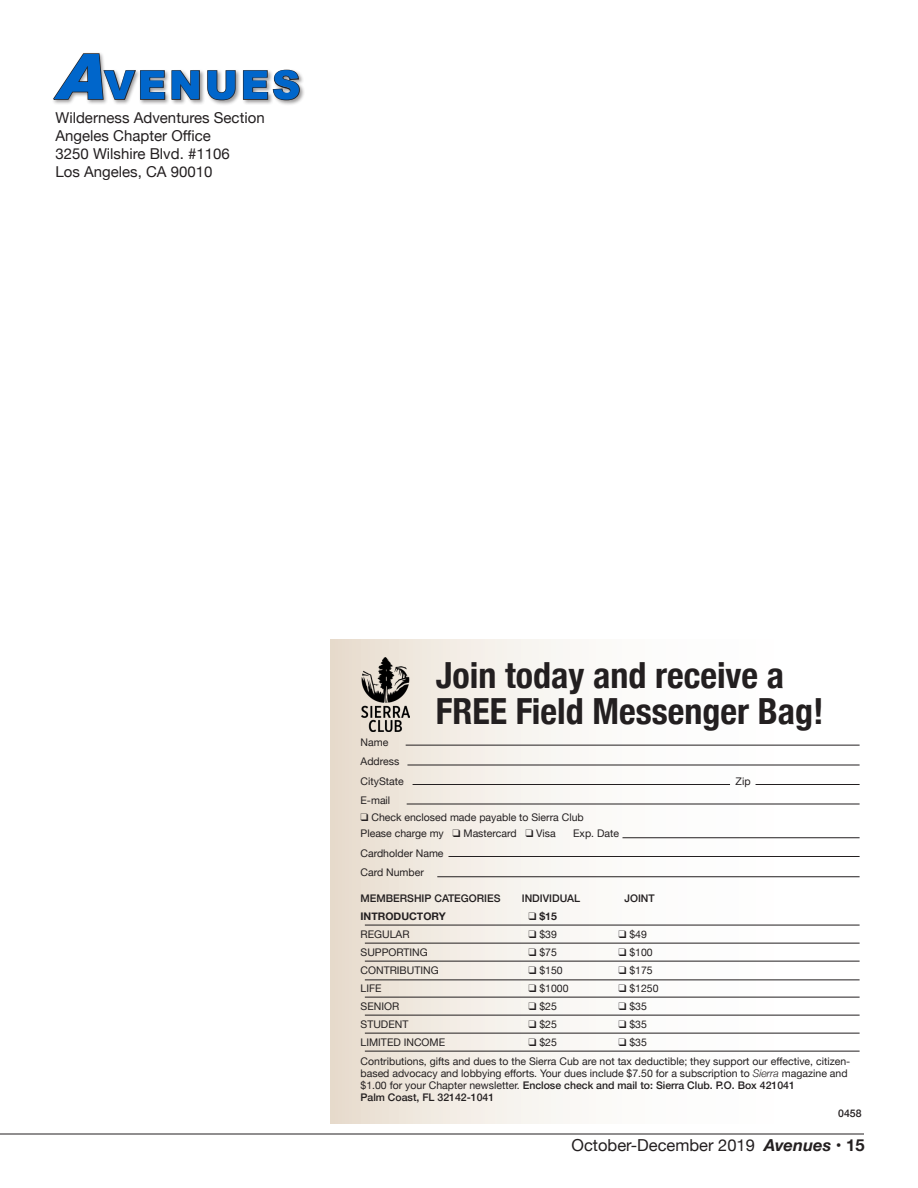
<style>
.page{position:relative;width:918px;height:1188px;background:#fff}
.page>*{position:absolute;margin:0;border:0;box-sizing:border-box;transform-origin:0 0}
.t1{font:900 39.45px "Arial";letter-spacing:.075em;color:#0066cb}
.t2{font:700 condensed 36px/36px "Helvetica Neue";color:#231f20}
.t3{font:16.5px "Helvetica Neue";color:#231f20}
.t4{font:15px "Helvetica Neue";color:#231f20}
.t5{font:10.5px/12px "Helvetica Neue";color:#231f20}
.t6{font:500 10.5px "Helvetica Neue";color:#231f20}
.t7{font:700 10.5px "Helvetica Neue";color:#231f20}
.s1{font-style:italic;font-size:63px}
.s2{font-weight:300;font-style:italic}
.s3{font-weight:500}
.s4{font-weight:700;font-style:italic}
.s5{font-weight:700}
</style>
<div class="page">
<div style="left:330px;top:639px;width:588px;height:484px;background:linear-gradient(to right,#ece4d9,#fff)"></div>
<img style="left:361px;top:657px;width:48px;height:75px">
<hr style="left:365px;top:925px;width:495px;height:1px;background:#231f20">
<hr style="left:365px;top:943px;width:495px;height:1px;background:#231f20">
<hr style="left:365px;top:961px;width:495px;height:1px;background:#231f20">
<hr style="left:365px;top:980px;width:495px;height:1px;background:#231f20">
<hr style="left:365px;top:997px;width:495px;height:1px;background:#231f20">
<hr style="left:365px;top:1015px;width:495px;height:1px;background:#231f20">
<hr style="left:365px;top:1033px;width:495px;height:1px;background:#231f20">
<hr style="left:365px;top:1051px;width:495px;height:1px;background:#231f20">
<hr style="left:406px;top:745px;width:454px;height:1px;background:#231f20">
<hr style="left:407px;top:765px;width:453px;height:1px;background:#231f20">
<hr style="left:407px;top:804px;width:453px;height:1px;background:#231f20">
<hr style="left:413px;top:784px;width:317px;height:1px;background:#231f20">
<hr style="left:448px;top:856px;width:412px;height:1px;background:#231f20">
<hr style="left:437px;top:876px;width:423px;height:1px;background:#231f20">
<hr style="left:756px;top:784px;width:104px;height:1px;background:#231f20">
<hr style="left:622px;top:837px;width:238px;height:1px;background:#231f20">
<div style="left:52px;top:52px;width:254px;height:54px;background:#231f20;opacity:.44"></div>
<svg style="left:52px;top:53px;width:149px;height:48px"></svg>
<svg style="left:207px;top:69px;width:94px;height:32px"></svg>
<hr style="left:0;top:1134px;width:864px;height:1px;background:#231f20">
<p class="t1" style="left:54px;top:56px;width:248px"><span class="s1">A</span>VENUES</p>
<p class="t4" style="left:56px;top:107px;width:211px">Wilderness Adventures Section</p>
<p class="t4" style="left:56px;top:125px;width:157px">Angeles Chapter Office</p>
<p class="t4" style="left:56px;top:143px;width:176px">3250 Wilshire Blvd. #1106</p>
<p class="t4" style="left:56px;top:161px;width:158px">Los Angeles, CA 90010</p>
<p class="t2" style="left:436px;top:655px;width:389px">Join today and receive a<br>FREE Field Messenger Bag!</p>
<p class="t5" style="left:361px;top:736px;width:29px">Name</p>
<p class="t5" style="left:361px;top:756px;width:40px">Address</p>
<p class="t5" style="left:361px;top:775px;width:45px">CityState</p>
<p class="t5" style="left:736px;top:775px;width:16px">Zip</p>
<p class="t5" style="left:361px;top:795px;width:31px">E-mail</p>
<p class="t5" style="left:361px;top:811px;width:225px">❑ Check enclosed made payable to Sierra Club</p>
<p class="t5" style="left:361px;top:828px;width:197px">Please charge my ❑ Mastercard ❑ Visa</p>
<p class="t5" style="left:573px;top:828px;width:47px">Exp. Date</p>
<p class="t5" style="left:361px;top:847px;width:85px">Cardholder Name</p>
<p class="t5" style="left:361px;top:867px;width:65px">Card Number</p>
<p class="t6" style="left:361px;top:889px;width:142px">MEMBERSHIP CATEGORIES</p>
<p class="t6" style="left:522px;top:889px;width:60px">INDIVIDUAL</p>
<p class="t6" style="left:624px;top:889px;width:32px">JOINT</p>
<p class="t7" style="left:361px;top:908px;width:87px">INTRODUCTORY</p>
<p class="t7" style="left:529px;top:908px;width:30px">❑ $15</p>
<p class="t5" style="left:361px;top:928px;width:50px">REGULAR</p>
<p class="t5" style="left:529px;top:928px;width:30px">❑ $39</p>
<p class="t5" style="left:619px;top:928px;width:30px">❑ $49</p>
<p class="t5" style="left:361px;top:946px;width:69px">SUPPORTING</p>
<p class="t5" style="left:529px;top:946px;width:30px">❑ $75</p>
<p class="t5" style="left:619px;top:946px;width:36px">❑ $100</p>
<p class="t5" style="left:361px;top:964px;width:80px">CONTRIBUTING</p>
<p class="t5" style="left:529px;top:964px;width:36px">❑ $150</p>
<p class="t5" style="left:619px;top:964px;width:36px">❑ $175</p>
<p class="t5" style="left:361px;top:982px;width:22px">LIFE</p>
<p class="t5" style="left:529px;top:982px;width:42px">❑ $1000</p>
<p class="t5" style="left:619px;top:982px;width:42px">❑ $1250</p>
<p class="t5" style="left:361px;top:1000px;width:40px">SENIOR</p>
<p class="t5" style="left:529px;top:1000px;width:30px">❑ $25</p>
<p class="t5" style="left:619px;top:1000px;width:30px">❑ $35</p>
<p class="t5" style="left:361px;top:1018px;width:49px">STUDENT</p>
<p class="t5" style="left:529px;top:1018px;width:30px">❑ $25</p>
<p class="t5" style="left:619px;top:1018px;width:30px">❑ $35</p>
<p class="t5" style="left:361px;top:1036px;width:86px">LIMITED INCOME</p>
<p class="t5" style="left:529px;top:1036px;width:30px">❑ $25</p>
<p class="t5" style="left:619px;top:1036px;width:30px">❑ $35</p>
<p class="t5" style="left:361px;top:1056px;width:491px">Contributions, gifts and dues to the Sierra Cub are not tax deductible; they support our effective, citizen&shy;based advocacy and lobbying efforts. Your dues include $7.50 for a subscription to <span class="s2">Sierra</span> magazine and $1.00 for your Chapter newsletter. <span class="s3">Enclose check and mail to: Sierra Club. P.O. Box 421041</span></p>
<p class="t6" style="left:361px;top:1089px;width:135px">Palm Coast, FL 32142-1041</p>
<p class="t6" style="left:838px;top:1105px;width:25px">0458</p>
<h3 class="t3" style="left:571px;top:1133px;width:295px">October-December 2019 <span class="s4">Avenues</span> <span class="s5">• 15</span></h3>
</div>
